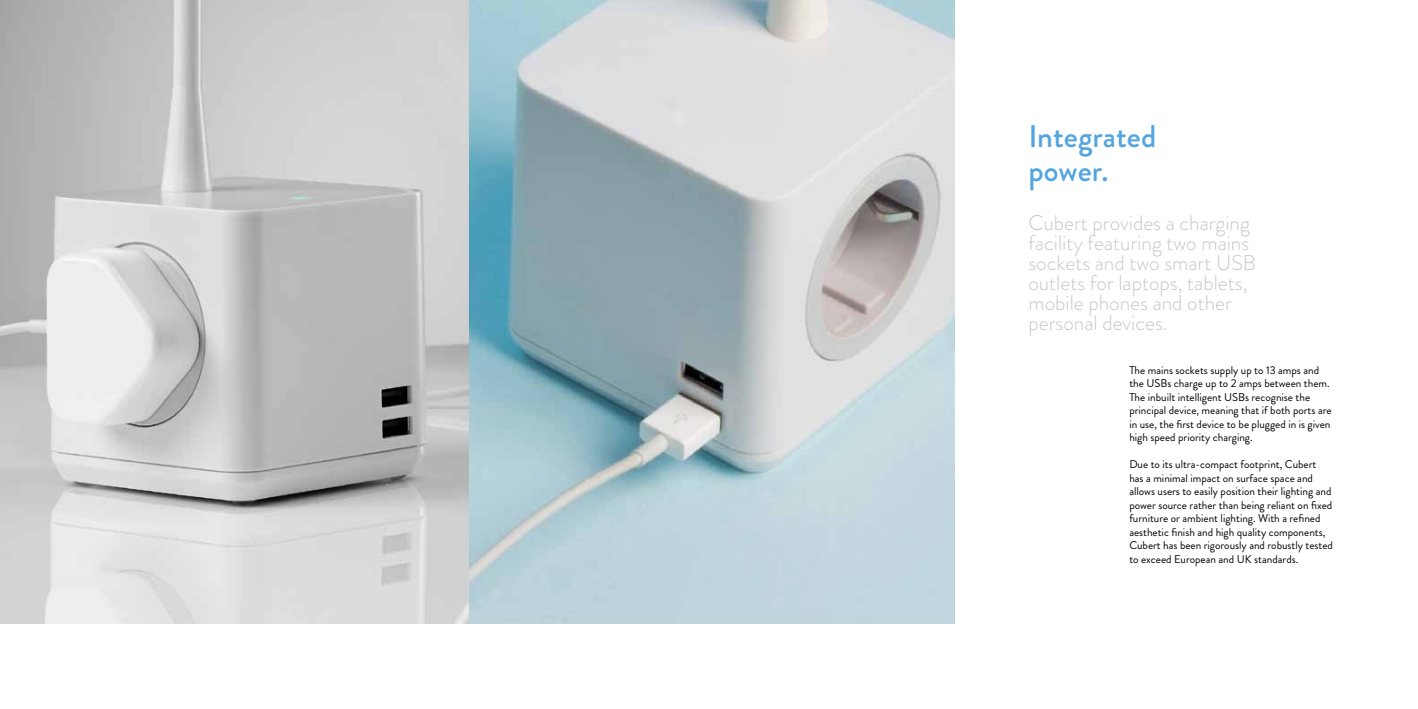
<style>
.page{position:relative;width:1418px;height:709px;background:#fff}
.page>*{position:absolute;margin:0;border:0;box-sizing:border-box;transform-origin:0 0}
.t1{font:500 31.25px/33.8px "Brandon Grotesque";color:#52a5e0}
.t2{font:300 21.25px/20px "Brandon Grotesque";color:#c6c7c8}
.t3{font:11.25px/13.5px "Brandon Grotesque";color:#000}
</style>
<div class="page">
<img style="left:0;top:0;width:469px;height:624px">
<img style="left:469px;top:0;width:485px;height:624px">
<h1 class="t1" style="left:1028px;top:120px;width:129px">Integrated power.</h1>
<h2 class="t2" style="left:1028px;top:213px;width:229px">Cubert provides a charging facility featuring two mains sockets and two smart USB outlets for laptops, tablets, mobile phones and other personal devices.</h2>
<p class="t3" style="left:1129px;top:363px;width:204px">The mains sockets supply up to 13 amps and the USBs charge up to 2 amps between them.<br>The inbuilt intelligent USBs recognise the principal device, meaning that if both ports are in use, the first device to be plugged in is given high speed priority charging.</p>
<p class="t3" style="left:1129px;top:458px;width:205px">Due to its ultra-compact footprint, Cubert has a minimal impact on surface space and allows users to easily position their lighting and power source rather than being reliant on fixed furniture or ambient lighting. With a refined aesthetic finish and high quality components, Cubert has been rigorously and robustly tested to exceed European and UK standards.</p>
</div>
